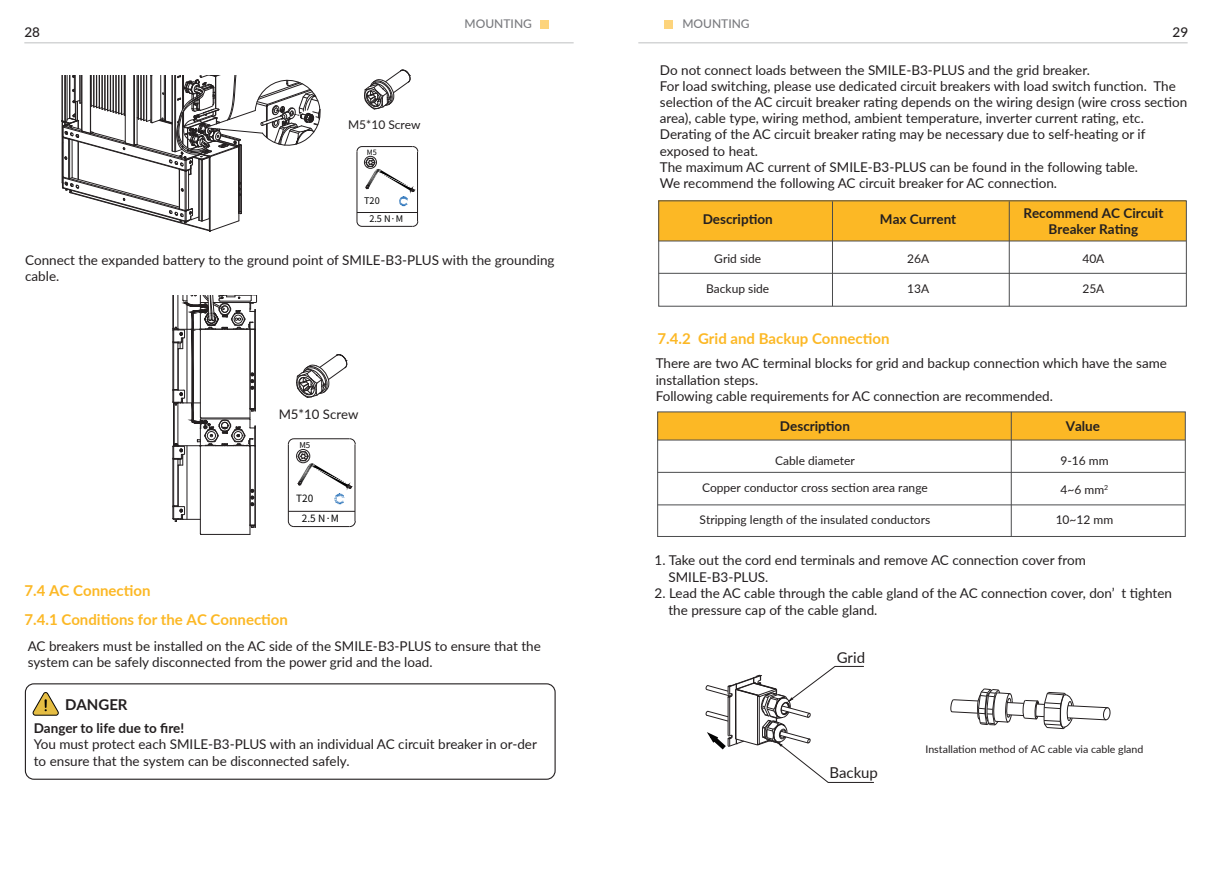
<style>
.page{position:relative;width:1212px;height:893px;background:#fff}
.page>*{position:absolute;margin:0;border:0;box-sizing:border-box;transform-origin:0 0}
.t1{font:700 15px/29px "Lato";color:#fcb825}
.t2{font:15px "Lato";color:#231f20}
.t3{font:700 15px "Lato";color:#231f20}
.t4{font:13.5px/16.2px "Lato";color:#231f20}
.t5{font:700 13.5px/16.2px "Lato";color:#231f20;text-align:center}
.t6{font:500 13.5px "Lato";color:#231f20}
.t7{font:13.2px "Lato";color:#231f20}
.t8{font:12px "Lato";color:#231f20}
.t9{font:500 12px "Lato";color:#797a7e}
.t10{font:10.5px "Lato";color:#231f20}
.t11{font:10.05px "Source Han Sans CN";color:#030303}
.t12{font:9.15px "Source Han Sans CN";color:#030303}
.t13{font:7.95px "Source Han Sans CN";color:#030303}
.t14{font:7.35px "Source Han Sans CN";color:#030303}
</style>
<div class="page">
<svg style="left:412px;top:146px;width:6px;height:6px"></svg>
<hr style="left:417px;top:152px;width:1px;height:69px;background:#231f20">
<svg style="left:412px;top:221px;width:6px;height:6px"></svg>
<hr style="left:362px;top:226px;width:51px;height:1px;background:#231f20">
<svg style="left:357px;top:221px;width:5px;height:6px"></svg>
<hr style="left:357px;top:152px;width:1px;height:69px;background:#231f20">
<svg style="left:357px;top:146px;width:5px;height:6px"></svg>
<hr style="left:362px;top:146px;width:51px;height:1px;background:#231f20">
<hr style="left:357px;top:212px;width:60px;height:1px;background:#231f20">
<svg style="left:365px;top:158px;width:51px;height:49px"></svg>
<div style="left:364px;top:156px;width:13px;height:13px;border:1px solid #231f20;border-radius:50%"></div>
<svg style="left:349px;top:438px;width:7px;height:7px"></svg>
<hr style="left:355px;top:444px;width:1px;height:77px;background:#231f20">
<svg style="left:350px;top:521px;width:6px;height:6px"></svg>
<hr style="left:294px;top:526px;width:56px;height:1px;background:#231f20">
<svg style="left:288px;top:521px;width:6px;height:6px"></svg>
<hr style="left:288px;top:444px;width:1px;height:77px;background:#231f20">
<svg style="left:288px;top:438px;width:6px;height:7px"></svg>
<hr style="left:294px;top:438px;width:56px;height:1px;background:#231f20">
<hr style="left:288px;top:511px;width:67px;height:1px;background:#231f20">
<svg style="left:297px;top:451px;width:56px;height:54px"></svg>
<div style="left:296px;top:449px;width:14px;height:14px;border:1px solid #231f20;border-radius:50%"></div>
<hr style="left:24px;top:42px;width:550px;height:2px;background:#d4d5d6">
<div style="left:541px;top:20px;width:8px;height:9px;background:#fdd47c"></div>
<div style="left:664px;top:20px;width:9px;height:9px;background:#fdd47c"></div>
<hr style="left:638px;top:42px;width:549px;height:2px;background:#d4d5d6">
<div style="left:25px;top:683px;width:531px;height:97px;border:1px solid #231f20;border-radius:9px"></div>
<svg style="left:32px;top:692px;width:27px;height:24px"></svg>
<div style="left:658px;top:201px;width:528px;height:40px;background:#fcb825"></div>
<div style="left:658px;top:200px;width:529px;height:107px;border:1px solid #4b4c4d"></div>
<hr style="left:658px;top:241px;width:528px;height:1px;background:#4b4c4d">
<hr style="left:1009px;top:201px;width:1px;height:105px;background:#4b4c4d">
<hr style="left:832px;top:201px;width:1px;height:105px;background:#4b4c4d">
<hr style="left:659px;top:273px;width:527px;height:1px;background:#4b4c4d">
<hr style="left:657px;top:504px;width:528px;height:1px;background:#4b4c4d">
<hr style="left:657px;top:472px;width:528px;height:1px;background:#4b4c4d">
<div style="left:657px;top:412px;width:528px;height:28px;background:#fcb825"></div>
<div style="left:657px;top:411px;width:528px;height:126px;border:1px solid #4b4c4d"></div>
<hr style="left:657px;top:440px;width:528px;height:1px;background:#4b4c4d">
<hr style="left:1011px;top:412px;width:1px;height:124px;background:#4b4c4d">
<svg style="left:950px;top:688px;width:161px;height:41px"></svg>
<svg style="left:364px;top:70px;width:46px;height:40px"></svg>
<svg style="left:296px;top:354px;width:51px;height:44px"></svg>
<svg style="left:705px;top:666px;width:169px;height:117px"></svg>
<svg style="left:62px;top:76px;width:259px;height:156px"></svg>
<hr style="left:201px;top:534px;width:49px;height:1px;background:#231f20">
<hr style="left:173px;top:459px;width:1px;height:47px;background:#231f20">
<hr style="left:178px;top:466px;width:1px;height:41px;background:#231f20">
<hr style="left:187px;top:446px;width:1px;height:73px;background:#231f20">
<hr style="left:200px;top:447px;width:1px;height:87px;background:#231f20">
<hr style="left:250px;top:446px;width:1px;height:88px;background:#231f20">
<hr style="left:255px;top:426px;width:1px;height:101px;background:#231f20">
<svg style="left:251px;top:489px;width:3px;height:17px"></svg>
<svg style="left:249px;top:525px;width:7px;height:3px"></svg>
<svg style="left:172px;top:505px;width:28px;height:17px"></svg>
<svg style="left:172px;top:295px;width:85px;height:171px"></svg>
<p class="t9" style="left:465px;top:15px;width:69px">MOUNTING</p>
<p class="t9" style="left:682px;top:15px;width:69px">MOUNTING</p>
<p class="t6" style="left:24px;top:23px;width:17px">28</p>
<p class="t6" style="left:1172px;top:23px;width:17px">29</p>
<p class="t8" style="left:348px;top:116px;width:74px">M5*10 Screw</p>
<p class="t14" style="left:367px;top:148px;width:11px">M5</p>
<p class="t12" style="left:364px;top:195px;width:17px">T20</p>
<p class="t12" style="left:369px;top:214px;width:35px">2.5 N·M</p>
<p class="t4" style="left:25px;top:252px;width:531px">Connect the expanded battery to the ground point of SMILE-B3-PLUS with the grounding cable.</p>
<p class="t7" style="left:279px;top:405px;width:81px">M5*10 Screw</p>
<p class="t13" style="left:299px;top:441px;width:12px">M5</p>
<p class="t11" style="left:296px;top:492px;width:19px">T20</p>
<p class="t11" style="left:302px;top:513px;width:39px">2.5 N·M</p>
<p class="t1" style="left:25px;top:576px;width:265px">7.4 AC Connection<br>7.4.1 Conditions for the AC Connection</p>
<p class="t4" style="left:28px;top:638px;width:515px">AC breakers must be installed on the AC side of the SMILE-B3-PLUS to ensure that the system can be safely disconnected from the power grid and the load.</p>
<p class="t3" style="left:65px;top:694px;width:64px">DANGER</p>
<p class="t5" style="left:34px;top:719px;width:152px">Danger to life due to fire!</p>
<p class="t4" style="left:34px;top:736px;width:505px">You must protect each SMILE-B3-PLUS with an individual AC circuit breaker in or-der to ensure that the system can be disconnected safely.</p>
<p class="t4" style="left:660px;top:61px;width:529px">Do not connect loads between the SMILE-B3-PLUS and the grid breaker.<br>For load switching, please use dedicated circuit breakers with load switch function. The selection of the AC circuit breaker rating depends on the wiring design (wire cross section area), cable type, wiring method, ambient temperature, inverter current rating, etc.<br>Derating of the AC circuit breaker rating may be necessary due to self-heating or if exposed to heat.<br>The maximum AC current of SMILE-B3-PLUS can be found in the following table.<br>We recommend the following AC circuit breaker for AC connection.</p>
<p class="t5" style="left:703px;top:211px;width:72px">Description</p>
<p class="t5" style="left:880px;top:211px;width:78px">Max Current</p>
<p class="t5" style="left:1023px;top:204px;width:142px">Recommend AC Circuit<br>Breaker Rating</p>
<p class="t8" style="left:714px;top:250px;width:48px">Grid side</p>
<p class="t8" style="left:907px;top:250px;width:24px">26A</p>
<p class="t8" style="left:1082px;top:250px;width:24px">40A</p>
<p class="t8" style="left:706px;top:280px;width:65px">Backup side</p>
<p class="t8" style="left:907px;top:280px;width:24px">13A</p>
<p class="t8" style="left:1082px;top:280px;width:24px">25A</p>
<p class="t1" style="left:657px;top:323px;width:233px">7.4.2 Grid and Backup Connection</p>
<p class="t4" style="left:656px;top:355px;width:513px">There are two AC terminal blocks for grid and backup connection which have the same installation steps.<br>Following cable requirements for AC connection are recommended.</p>
<p class="t5" style="left:780px;top:417px;width:72px">Description</p>
<p class="t5" style="left:1066px;top:417px;width:36px">Value</p>
<p class="t8" style="left:775px;top:452px;width:81px">Cable diameter</p>
<p class="t8" style="left:1060px;top:452px;width:50px">9-16 mm</p>
<p class="t8" style="left:1060px;top:481px;width:49px">4~6 mm<sup>2</sup></p>
<p class="t8" style="left:1056px;top:511px;width:59px">10~12 mm</p>
<p class="t8" style="left:702px;top:479px;width:227px">Copper conductor cross section area range</p>
<p class="t8" style="left:699px;top:511px;width:232px">Stripping length of the insulated conductors</p>
<p class="t4" style="left:668px;top:551px;width:419px;text-indent:-14px">1. Take out the cord end terminals and remove AC connection cover from<br>SMILE-B3-PLUS.</p>
<p class="t4" style="left:668px;top:584px;width:505px;text-indent:-14px">2. Lead the AC cable through the cable gland of the AC connection cover, don’ t tighten the pressure cap of the cable gland.</p>
<p class="t2" style="left:837px;top:647px;width:30px">Grid</p>
<p class="t2" style="left:829px;top:762px;width:50px">Backup</p>
<p class="t10" style="left:925px;top:741px;width:219px">Installation method of AC cable via cable gland</p>
</div>
